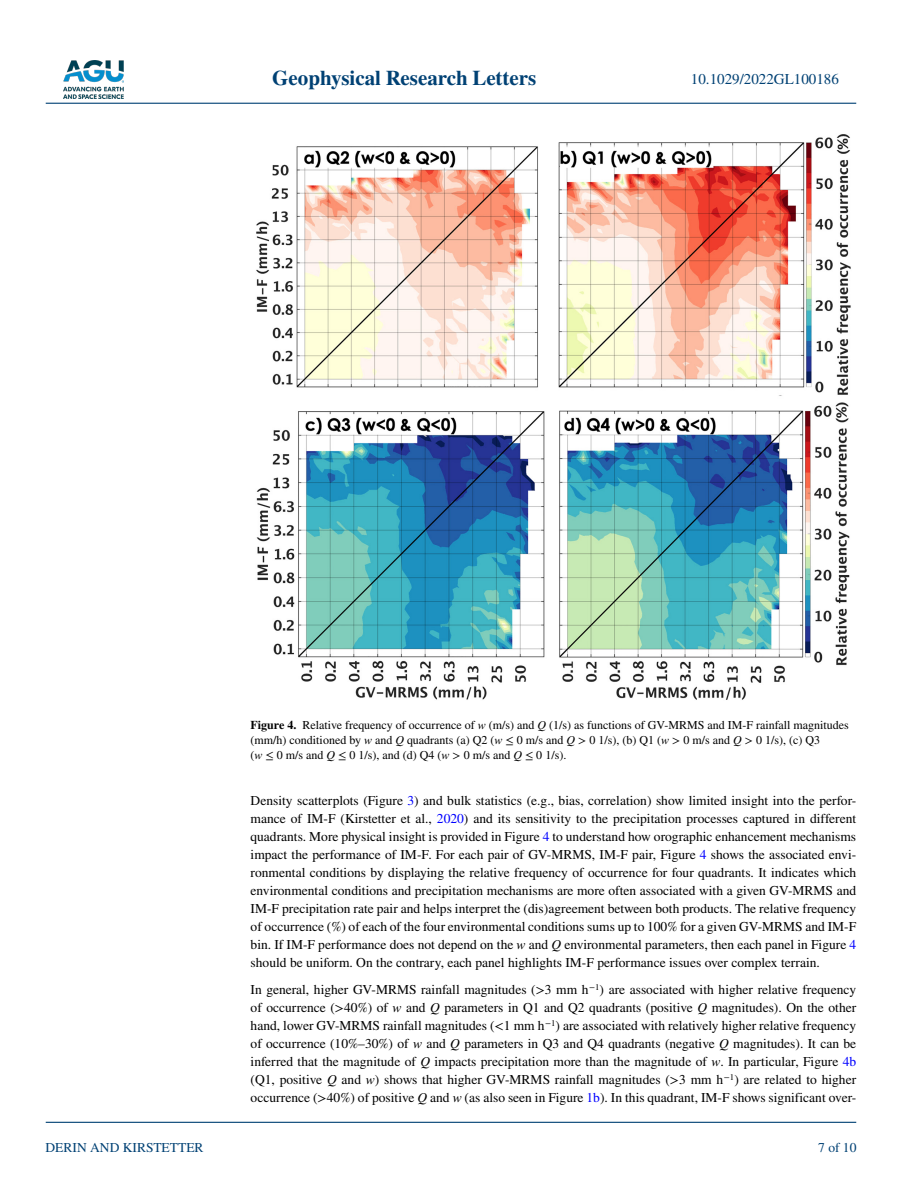
<style>
.page{position:relative;width:902px;height:1183px;background:#fff}
.page>*{position:absolute;margin:0;border:0;box-sizing:border-box;transform-origin:0 0}
.t1{font:700 21px "STIX";color:#004174}
.t2{font:15px "STIX";color:#004174}
.t3{font:13.5px/18px "STIX";color:#000;text-align:justify}
.t4{font:13.5px "STIX";color:#004174}
.t5{font:12px/15px "STIX";color:#000}
.s1{font-weight:700}
.s2{font-style:italic}
.s3{color:#00f}
</style>
<div class="page">
<img style="left:63px;top:60px;width:60px;height:39px">
<hr style="left:46px;top:103px;width:810px;height:1px;background:#004174">
<hr style="left:46px;top:1121px;width:810px;height:1px;background:#004174">
<img style="left:256px;top:134px;width:595px;height:566px">
<h1 class="t1" style="left:272px;top:66px;width:265px">Geophysical Research Letters</h1>
<p class="t2" style="left:691px;top:69px;width:149px">10.1029/2022GL100186</p>
<p class="t4" style="left:45px;top:1138px;width:159px">DERIN AND KIRSTETTER</p>
<p class="t5" style="left:250px;top:718px;width:599px"><span class="s1">Figure 4.</span> Relative frequency of occurrence of <span class="s2">w</span> (m/s) and <span class="s2">Q</span> (1/s) as functions of GV-MRMS and IM-F rainfall magnitudes (mm/h) conditioned by <span class="s2">w</span> and <span class="s2">Q</span> quadrants (a) Q2 (<span class="s2">w</span> ≤ 0 m/s and <span class="s2">Q</span> &gt; 0 1/s), (b) Q1 (<span class="s2">w</span> &gt; 0 m/s and <span class="s2">Q</span> &gt; 0 1/s), (c) Q3<br>(<span class="s2">w</span> ≤ 0 m/s and <span class="s2">Q</span> ≤ 0 1/s), and (d) Q4 (<span class="s2">w</span> &gt; 0 m/s and <span class="s2">Q</span> ≤ 0 1/s).</p>
<p class="t3" style="left:250px;top:792px;width:607px">Density scatterplots (Figure <span class="s3">3</span>) and bulk statistics (e.g., bias, correlation) show limited insight into the perfor&shy;mance of IM-F (Kirstetter et al., <span class="s3">2020</span>) and its sensitivity to the precipitation processes captured in different quadrants. More physical insight is provided in Figure <span class="s3">4</span> to understand how orographic enhancement mechanisms impact the performance of IM-F. For each pair of GV-MRMS, IM-F pair, Figure <span class="s3">4</span> shows the associated envi&shy;ronmental conditions by displaying the relative frequency of occurrence for four quadrants. It indicates which environmental conditions and precipitation mechanisms are more often associated with a given GV-MRMS and IM-F precipitation rate pair and helps interpret the (dis)agreement between both products. The relative frequency of occurrence (%) of each of the four environmental conditions sums up to 100% for a given GV-MRMS and IM-F bin. If IM-F performance does not depend on the <span class="s2">w</span> and <span class="s2">Q</span> environmental parameters, then each panel in Figure <span class="s3">4 </span>should be uniform. On the contrary, each panel highlights IM-F performance issues over complex terrain.</p>
<p class="t3" style="left:250px;top:981px;width:607px">In general, higher GV-MRMS rainfall magnitudes (&gt;3 mm h<sup>−1</sup>) are associated with higher relative frequency of occurrence (&gt;40%) of <span class="s2">w</span> and <span class="s2">Q</span> parameters in Q1 and Q2 quadrants (positive <span class="s2">Q</span> magnitudes). On the other hand, lower GV-MRMS rainfall magnitudes (&lt;1 mm h<sup>−1</sup>) are associated with relatively higher relative frequency of occurrence (10%–30%) of <span class="s2">w</span> and <span class="s2">Q</span> parameters in Q3 and Q4 quadrants (negative <span class="s2">Q</span> magnitudes). It can be inferred that the magnitude of <span class="s2">Q</span> impacts precipitation more than the magnitude of <span class="s2">w</span>. In particular, Figure <span class="s3">4b </span>(Q1, positive <span class="s2">Q</span> and <span class="s2">w</span>) shows that higher GV-MRMS rainfall magnitudes (&gt;3 mm h<sup>−1</sup>) are related to higher occurrence (&gt;40%) of positive <span class="s2">Q</span> and <span class="s2">w</span> (as also seen in Figure <span class="s3">1b</span>). In this quadrant, IM-F shows significant over-</p>
<p class="t4" style="left:818px;top:1138px;width:40px">7 of 10</p>
</div>
